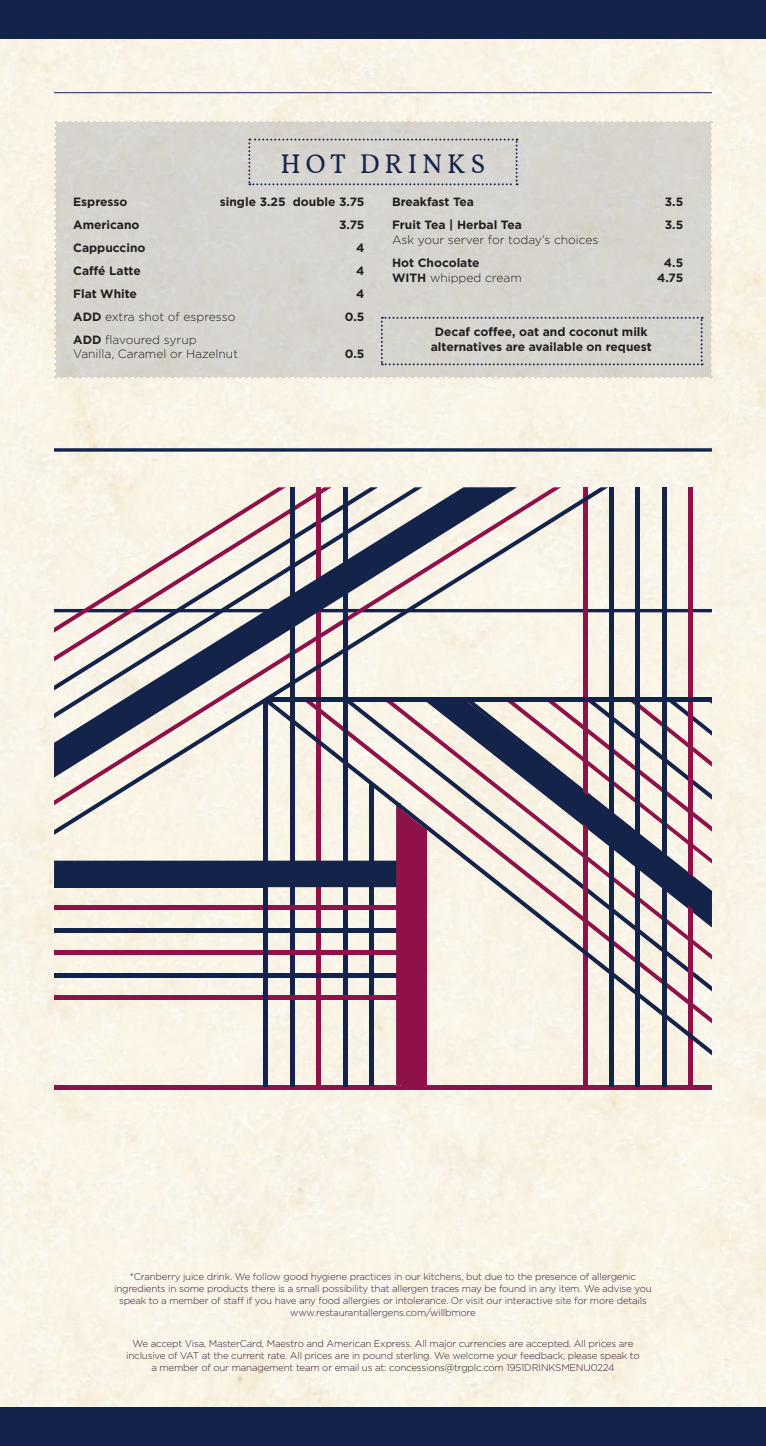
<style>
.page{position:relative;width:766px;height:1446px;background:#fff}
.page>*{position:absolute;margin:0;border:0;box-sizing:border-box;transform-origin:0 0}
.t1{font:27px "Vollkorn";letter-spacing:.18em;color:#14234a}
.t2{font:700 12px/14.4px "Gotham";color:#231f20;text-align:center}
.t3{font:300 12px/14.4px "Gotham";color:#231f20}
.t4{font:300 9.75px/12px "Gotham";letter-spacing:-.02em;color:#38193b;text-align:center}
.s1{font-weight:700}
.s2{color:#231f20}
</style>
<div class="page">
<img style="left:765px;top:713px;width:1px;height:148px">
<div style="left:0;top:0;width:765px;height:1446px;background:#14234a"></div>
<div style="left:0;top:39px;width:765px;height:1367px;background:#faf4e6"></div>
<hr style="left:54px;top:92px;width:657px;height:1px;background:#14234a">
<svg style="left:54px;top:448px;width:657px;height:4px"></svg>
<hr style="left:54px;top:609px;width:657px;height:3px;background:#14234a">
<svg style="left:765px;top:861px;width:1px;height:585px"></svg>
<svg style="left:765px;top:0;width:1px;height:713px"></svg>
<hr style="left:54px;top:1085px;width:657px;height:4px;background:#8f1149">
<hr style="left:290px;top:487px;width:4px;height:599px;background:#13234a">
<hr style="left:317px;top:487px;width:4px;height:598px;background:#8f1149">
<hr style="left:343px;top:487px;width:4px;height:599px;background:#13234a">
<hr style="left:369px;top:783px;width:4px;height:303px;background:#13234a">
<hr style="left:583px;top:487px;width:4px;height:598px;background:#8f1149">
<hr style="left:609px;top:487px;width:4px;height:599px;background:#13234a">
<hr style="left:635px;top:487px;width:4px;height:599px;background:#13234a">
<div style="left:661px;top:487px;width:5px;height:599px;background:#13234a"></div>
<hr style="left:688px;top:487px;width:4px;height:599px;background:#8f1149">
<hr style="left:54px;top:995px;width:359px;height:4px;background:#8f1149">
<hr style="left:54px;top:973px;width:359px;height:4px;background:#13234a">
<hr style="left:54px;top:950px;width:359px;height:4px;background:#8f1149">
<hr style="left:54px;top:928px;width:359px;height:4px;background:#13234a">
<hr style="left:54px;top:905px;width:359px;height:4px;background:#8f1149">
<hr style="left:267px;top:697px;width:444px;height:4px;background:#13234a">
<svg style="left:268px;top:835px;width:443px;height:220px;fill:#f9f3e6"></svg>
<svg style="left:54px;top:487px;width:554px;height:348px;fill:#faf4e7"></svg>
<hr style="left:264px;top:700px;width:4px;height:386px;background:#13234a">
<div style="left:396px;top:805px;width:30px;height:280px;background:#8f1149"></div>
<svg style="left:425px;top:700px;width:286px;height:224px;fill:#f8f1e3"></svg>
<div style="left:54px;top:860px;width:342px;height:27px;background:#13234a"></div>
<svg style="left:54px;top:487px;width:462px;height:290px;fill:#f8f2e5"></svg>
<div style="left:54px;top:121px;width:657px;height:257px;background:#d6d4ce"></div>
<h1 class="t1" style="left:280px;top:144px;width:206px">HOT DRINKS</h1>
<p class="t2" style="left:73px;top:195px;width:56px">Espresso</p>
<p class="t2" style="left:220px;top:195px;width:146px">single 3.25 double 3.75</p>
<p class="t2" style="left:73px;top:218px;width:68px">Americano</p>
<p class="t2" style="left:339px;top:218px;width:27px">3.75</p>
<p class="t2" style="left:73px;top:241px;width:74px">Cappuccino</p>
<p class="t2" style="left:356px;top:241px;width:10px">4</p>
<p class="t2" style="left:73px;top:263px;width:69px">Caffé Latte</p>
<p class="t2" style="left:356px;top:263px;width:10px">4</p>
<p class="t2" style="left:73px;top:286px;width:65px">Flat White</p>
<p class="t2" style="left:356px;top:286px;width:10px">4</p>
<p class="t3" style="left:73px;top:310px;width:164px"><span class="s1">ADD</span> extra shot of espresso</p>
<p class="t2" style="left:345px;top:310px;width:21px">0.5</p>
<p class="t3" style="left:73px;top:332px;width:166px"><span class="s1">ADD</span> flavoured syrup<br>Vanilla, Caramel or Hazelnut</p>
<p class="t2" style="left:345px;top:347px;width:21px">0.5</p>
<p class="t2" style="left:392px;top:195px;width:84px">Breakfast Tea</p>
<p class="t2" style="left:664px;top:195px;width:20px">3.5</p>
<p class="t2" style="left:392px;top:218px;width:131px">Fruit Tea | Herbal Tea</p>
<p class="t2" style="left:664px;top:218px;width:20px">3.5</p>
<p class="t3" style="left:392px;top:232px;width:208px">Ask your server for today’s choices</p>
<p class="t2" style="left:392px;top:255px;width:89px">Hot Chocolate</p>
<p class="t2" style="left:663px;top:255px;width:21px">4.5</p>
<p class="t3" style="left:392px;top:270px;width:131px"><span class="s1">WITH</span> whipped cream</p>
<p class="t2" style="left:657px;top:270px;width:28px">4.75</p>
<p class="t2" style="left:431px;top:325px;width:222px">Decaf coffee, oat and coconut milk alternatives are available on request</p>
<p class="t4" style="left:114px;top:1270px;width:539px">*Cranberry juice drink. We follow good hygiene practices in our kitchens, but due to the presence of allergenic ingredients in some products there is a small possibility that allergen traces may be found in any item. We advise you speak to a member of staff if you have any food allergies or intolerance. Or visit our interactive site for more details www.restaurantallergens.com/willbmore</p>
<p class="t4" style="left:126px;top:1337px;width:515px">We accept Visa, MasterCard, Maestro and American Express. All major currencies are accepted. All prices are inclusive of VAT at the current rate. All prices are in pound sterling. We welcome your feedback, please speak to a member of our management team or email us at: <span class="s2">concessions@trgplc.com</span> 1951DRINKSMENU0224</p>
</div>
